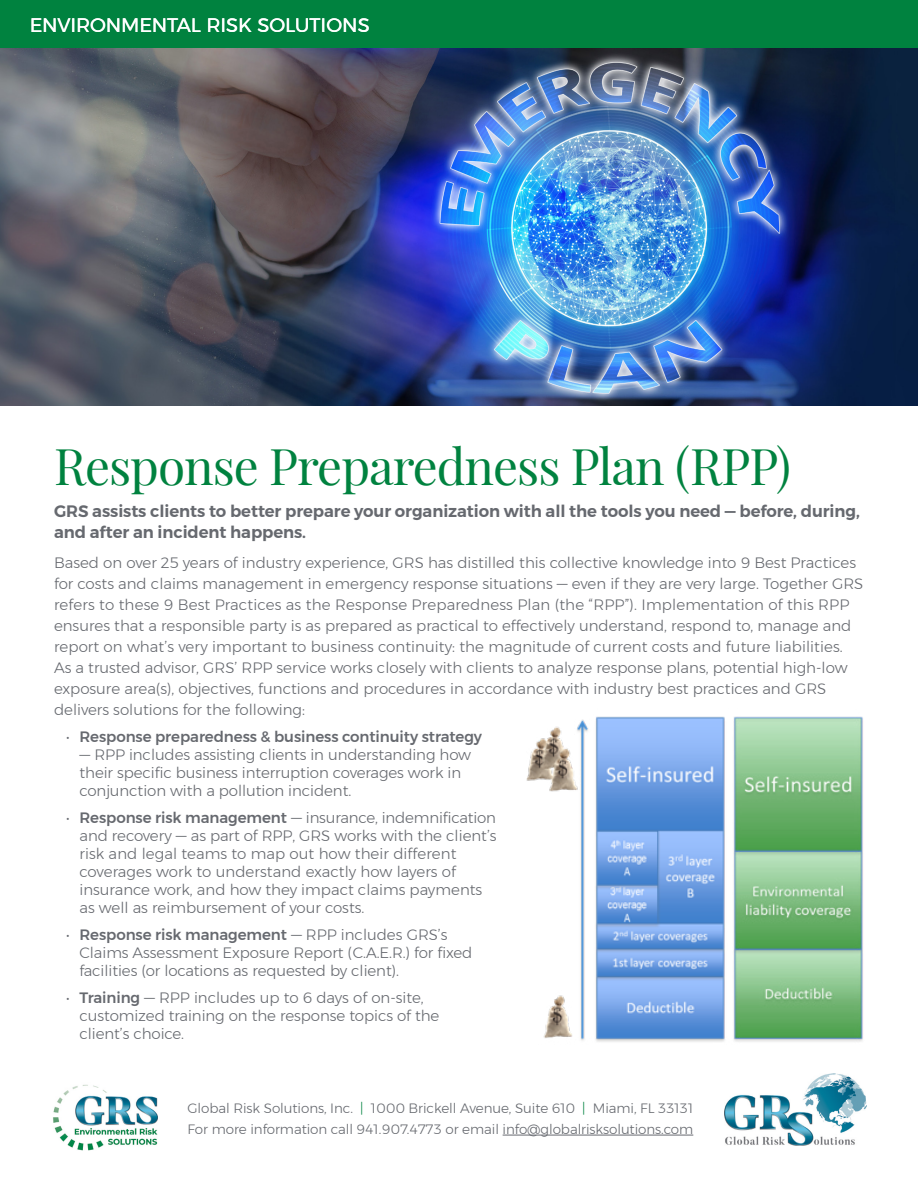
<style>
.page{position:relative;width:918px;height:1188px;background:#fff}
.page>*{position:absolute;margin:0;border:0;box-sizing:border-box;transform-origin:0 0}
.t1{font:49.5px "Playfair Display";letter-spacing:-.02em;color:#00823f}
.page_header{font:19.5px "Montserrat";letter-spacing:-.005em;color:#fff}
.subtitle{font:600 16.5px/21px "Montserrat";letter-spacing:-.005em;color:#66696f}
.bullets{font:300 15px/18px "Montserrat";color:#66696f}
.bullets-2{font:500 15px "Montserrat";letter-spacing:-.005em;color:#66696f}
.t2{font:300 13.5px/21px "Montserrat";letter-spacing:-.005em;color:#66696f}
.s1{font-weight:300}
.s2{font-weight:500}
.s3{color:#00823f}
</style>
<div class="page">
<div style="left:0;top:0;width:918px;height:54px;background:#00823f"></div>
<img style="left:724px;top:1074px;width:142px;height:72px">
<img style="left:53px;top:1084px;width:104px;height:66px">
<hr style="left:503px;top:1135px;width:190px;height:1px;background:#66696f">
<img style="left:0;top:49px;width:918px;height:356px">
<img style="left:527px;top:716px;width:336px;height:326px">
<p class="page_header" style="left:30px;top:11px;width:342px">ENVIRONMENTAL RISK SOLUTIONS</p>
<p class="t1" style="left:54px;top:428px;width:739px">Response Preparedness Plan (RPP)</p>
<p class="subtitle" style="left:54px;top:500px;width:807px">GRS assists clients to better prepare your organization with all the tools you need — before, during, and after an incident happens.</p>
<p class="bullets" style="left:54px;top:552px;width:811px;line-height:21px">Based on over 25 years of industry experience, GRS has distilled this collective knowledge into 9 Best Practices for costs and claims management in emergency response situations — even if they are very large. Together GRS refers to these 9 Best Practices as the Response Preparedness Plan (the “RPP”). Implementation of this RPP ensures that a responsible party is as prepared as practical to effectively understand, respond to, manage and report on what’s very important to business continuity: the magnitude of current costs and future liabilities.<br>As a trusted advisor, GRS’ RPP service works closely with clients to analyze response plans, potential high-low exposure area(s), objectives, functions and procedures in accordance with industry best practices and GRS delivers solutions for the following:</p>
<p class="bullets-2" style="left:66px;top:725px;width:418px"><span class="s1">•</span> Response preparedness &amp; business continuity strategy</p>
<p class="bullets" style="left:80px;top:745px;width:393px">— RPP includes assisting clients in understanding how their specific business interruption coverages work in conjunction with a pollution incident.</p>
<p class="bullets" style="left:80px;top:808px;width:419px;text-indent:-14px">• <span class="s2">Response risk management</span> — insurance, indemnification and recovery — as part of RPP, GRS works with the client’s risk and legal teams to map out how their different coverages work to understand exactly how layers of insurance work, and how they impact claims payments as well as reimbursement of your costs.</p>
<p class="bullets" style="left:80px;top:925px;width:394px;text-indent:-14px">• <span class="s2">Response risk management</span> — RPP includes GRS’s<br>Claims Assessment Exposure Report (C.A.E.R.) for fixed facilities (or locations as requested by client).</p>
<p class="bullets" style="left:80px;top:988px;width:361px;text-indent:-14px">• <span class="s2">Training</span> — RPP includes up to 6 days of on-site, customized training on the response topics of the client’s choice.</p>
<p class="t2" style="left:188px;top:1097px;width:507px">Global Risk Solutions, Inc. <span class="s3">|</span> 1000 Brickell Avenue, Suite 610 <span class="s3">|</span> Miami, FL 33131<br>For more information call 941.907.4773 or email info@globalrisksolutions.com</p>
</div>
